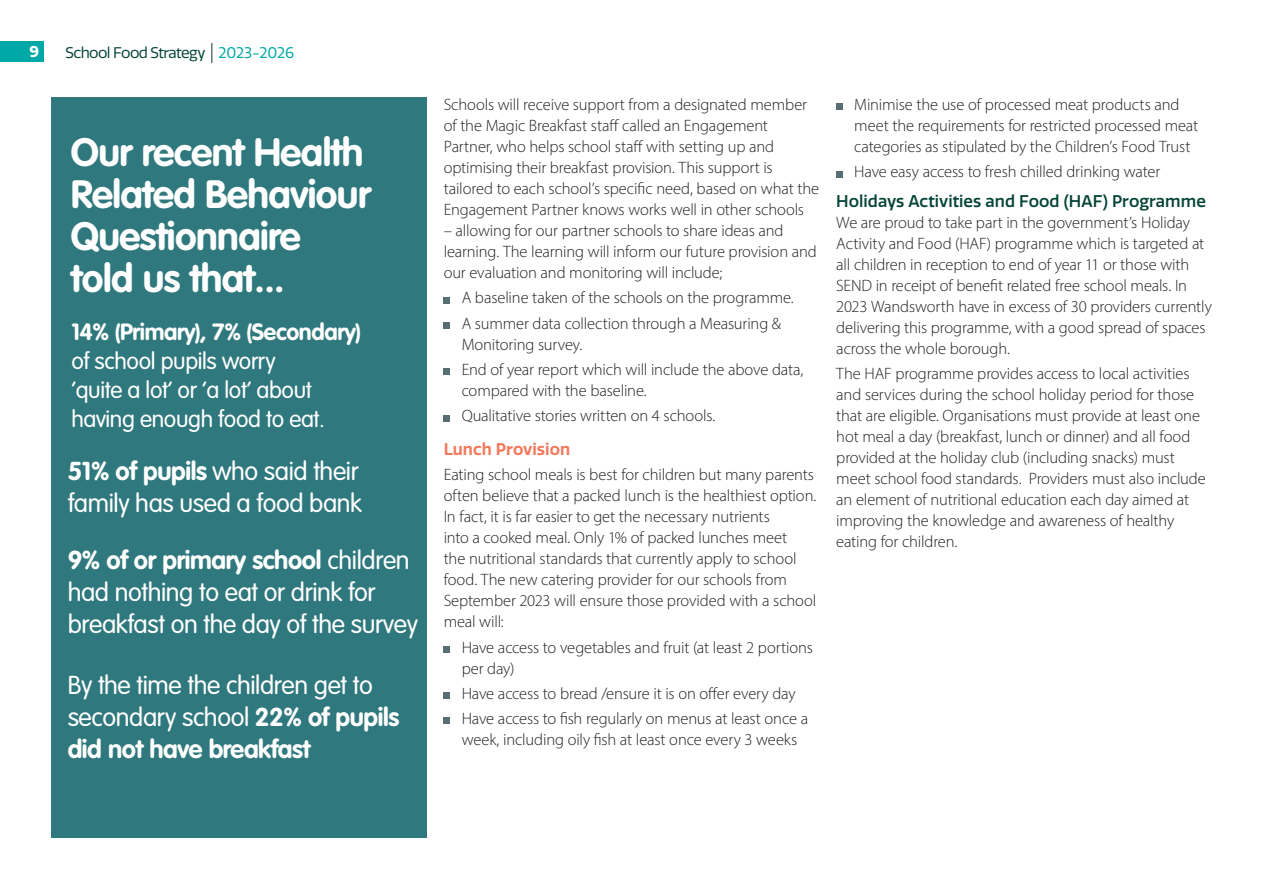
<style>
.page{position:relative;width:1263px;height:893px;background:#fff}
.page>*{position:absolute;margin:0;border:0;box-sizing:border-box;transform-origin:0 0}
.t1{font:700 39px/42px "VAG Rounded LT";letter-spacing:-.015em;color:#fff}
.t2{font:300 25.5px/32.1px "VAG Rounded LT";letter-spacing:-.015em;color:#fff}
.t3{font:300 23.25px/29.1px "VAG Rounded LT";letter-spacing:-.015em;color:#fff}
.t4{font:700 23.25px "VAG Rounded LT";letter-spacing:-.015em;color:#fff}
.t5{font:300 16.5px/21px "Myriad Pro";letter-spacing:-.01em;color:#231f20}
.t6{font:500 16.5px "Quatro";color:#054437}
.t7{font:600 16.5px "Quatro";letter-spacing:.005em;color:#f3785c}
.t8{font:700 15.3px "Quatro";color:#fff}
.t9{font:15px "Quatro";letter-spacing:-.04em;color:#054437}
.s1{color:#00a9a7}
.s2{font-weight:700}
</style>
<div class="page">
<div style="left:0;top:41px;width:43px;height:20px;background:#00a9a7"></div>
<hr style="left:211px;top:43px;width:2px;height:20px;background:#627a6e">
<svg style="left:444px;top:297px;width:6px;height:6px"></svg>
<div style="left:444px;top:322px;width:6px;height:7px;background:#586e75"></div>
<svg style="left:444px;top:369px;width:6px;height:6px"></svg>
<svg style="left:444px;top:415px;width:6px;height:6px"></svg>
<svg style="left:444px;top:646px;width:6px;height:6px"></svg>
<div style="left:444px;top:692px;width:6px;height:7px;background:#586e75"></div>
<svg style="left:444px;top:718px;width:6px;height:6px"></svg>
<div style="left:51px;top:98px;width:376px;height:740px;background:#2f787d"></div>
<div style="left:836px;top:104px;width:7px;height:6px;background:#586e75"></div>
<div style="left:836px;top:171px;width:7px;height:6px;background:#586e75"></div>
<p class="t8" style="left:30px;top:43px;width:11px">9</p>
<p class="t9" style="left:65px;top:45px;width:230px">School Food Strategy <span class="s1">2023-2026</span></p>
<h1 class="t1" style="left:71px;top:132px;width:302px">Our recent Health<br>Related Behaviour<br>Questionnaire told us that...</h1>
<h3 class="t4" style="left:71px;top:318px;width:291px">14% (Primary), 7% (Secondary)</h3>
<h3 class="t3" style="left:71px;top:347px;width:255px">of school pupils worry ‘quite a lot’ or ‘a lot’ about having enough food to eat.</h3>
<h2 class="t2" style="left:68px;top:456px;width:296px"><span class="s2">51% of pupils</span> who said their family has used a food bank</h2>
<h2 class="t2" style="left:68px;top:545px;width:352px"><span class="s2">9% of or primary school</span> children had nothing to eat or drink for breakfast on the day of the survey</h2>
<h2 class="t2" style="left:68px;top:670px;width:333px">By the time the children get to secondary school <span class="s2">22% of pupils did not have breakfast</span></h2>
<p class="t5" style="left:444px;top:94px;width:377px">Schools will receive support from a designated member of the Magic Breakfast staff called an Engagement Partner, who helps school staff with setting up and optimising their breakfast provision. This support is tailored to each school’s specific need, based on what the Engagement Partner knows works well in other schools</p>
<p class="t5" style="left:444px;top:220px;width:375px">– allowing for our partner schools to share ideas and learning. The learning will inform our future provision and our evaluation and monitoring will include;</p>
<p class="t5" style="left:462px;top:285px;width:334px;line-height:25.2px">A baseline taken of the schools on the programme.<br>A summer data collection through a Measuring &amp;</p>
<p class="t5" style="left:462px;top:331px;width:343px;line-height:25.2px">Monitoring survey.<br>End of year report which will include the above data,</p>
<p class="t5" style="left:462px;top:378px;width:255px;line-height:25.2px">compared with the baseline.<br>Qualitative stories written on 4 schools.</p>
<p class="t7" style="left:444px;top:439px;width:128px">Lunch Provision</p>
<p class="t5" style="left:444px;top:464px;width:374px">Eating school meals is best for children but many parents often believe that a packed lunch is the healthiest option.<br>In fact, it is far easier to get the necessary nutrients<br>into a cooked meal. Only 1% of packed lunches meet<br>the nutritional standards that currently apply to school food. The new catering provider for our schools from September 2023 will ensure those provided with a school meal will:</p>
<p class="t5" style="left:462px;top:636px;width:353px">Have access to vegetables and fruit (at least 2 portions per day)</p>
<p class="t5" style="left:462px;top:680px;width:348px;line-height:25.2px">Have access to bread /ensure it is on offer every day<br>Have access to fish regularly on menus at least once a</p>
<p class="t5" style="left:462px;top:729px;width:337px">week, including oily fish at least once every 3 weeks</p>
<p class="t5" style="left:854px;top:94px;width:345px">Minimise the use of processed meat products and meet the requirements for restricted processed meat categories as stipulated by the Children’s Food Trust</p>
<p class="t5" style="left:854px;top:161px;width:307px">Have easy access to fresh chilled drinking water</p>
<p class="t6" style="left:836px;top:192px;width:371px">Holidays Activities and Food (HAF) Programme</p>
<p class="t5" style="left:836px;top:212px;width:377px">We are proud to take part in the government’s Holiday Activity and Food (HAF) programme which is targeted at all children in reception to end of year 11 or those with SEND in receipt of benefit related free school meals. In 2023 Wandsworth have in excess of 30 providers currently delivering this programme, with a good spread of spaces across the whole borough.</p>
<p class="t5" style="left:836px;top:363px;width:371px">The HAF programme provides access to local activities and services during the school holiday period for those that are eligible. Organisations must provide at least one hot meal a day (breakfast, lunch or dinner) and all food provided at the holiday club (including snacks) must meet school food standards. Providers must also include an element of nutritional education each day aimed at improving the knowledge and awareness of healthy eating for children.</p>
</div>
